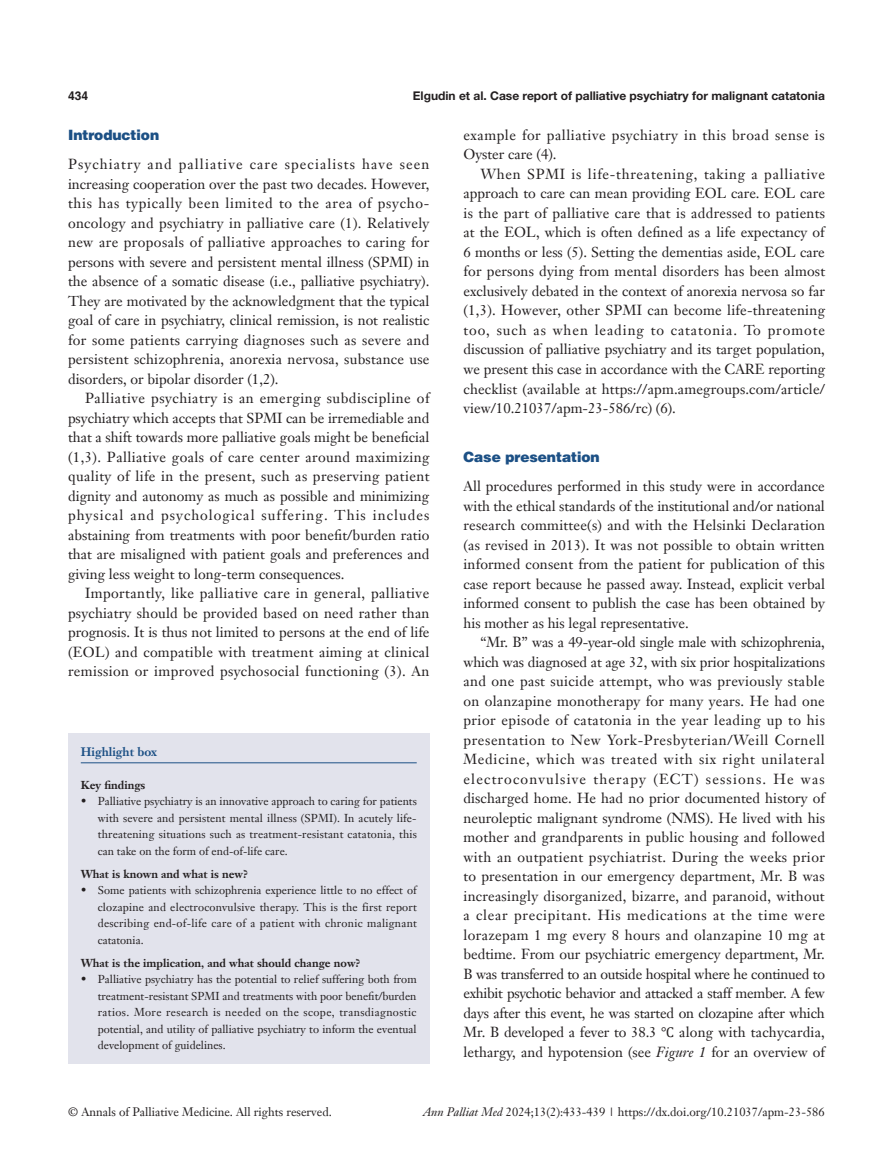
<style>
.page{position:relative;width:893px;height:1170px;background:#fff}
.page>*{position:absolute;margin:0;border:0;box-sizing:border-box;transform-origin:0 0}
.t1{font:14.25px/19.5px "Janson Text LT";letter-spacing:.005em;color:#231f20;text-align:justify}
.t2{font:14.25px/19.5px "Janson Text LT";letter-spacing:.04em;color:#231f20}
._1ji-6_5{font:900 14.25px "Helvetica";color:#1c5085}
._1ji-zhengti{font:900 14.25px "Helvetica";color:#1c5085}
.t3{font:12px "Janson Text LT";color:#231f20}
.t4{font:700 12px "Helvetica Neue LT Pro";color:#231f20}
.Cite{font:700 12px "Janson Text LT";color:#1c5085}
.t5{font:700 12px "Helvetica";color:#231f20}
.box-zhengwen{font:11.25px/16.5px "Janson Text LT";color:#231f20;text-align:justify}
.box-biaoti-1_5mm{font:700 11.25px "Janson Text LT";color:#231f20}
.box-biaoti{font:700 11.25px "Janson Text LT";color:#231f20}
.s1{font-family:"Cambria"}
.s2{font-style:italic}
</style>
<div class="page">
<div style="left:68px;top:733px;width:361px;height:330px;background:#e2e3ec"></div>
<hr style="left:81px;top:762px;width:336px;height:1px;background:#1c5085">
<p class="t5" style="left:68px;top:88px;width:22px">434</p>
<p class="t4" style="left:413px;top:88px;width:414px">Elgudin et al. Case report of palliative psychiatry for malignant catatonia</p>
<p class="_1ji-zhengti" style="left:68px;top:126px;width:93px">Introduction</p>
<p class="t1" style="left:68px;top:154px;width:363px">Psychiatry and palliative care specialists have seen increasing cooperation over the past two decades. However, this has typically been limited to the area of psycho&shy;oncology and psychiatry in palliative care (1). Relatively new are proposals of palliative approaches to caring for persons with severe and persistent mental illness (SPMI) in the absence of a somatic disease (i.e., palliative psychiatry).<br>They are motivated by the acknowledgment that the typical goal of care in psychiatry, clinical remission, is not realistic for some patients carrying diagnoses such as severe and persistent schizophrenia, anorexia nervosa, substance use disorders, or bipolar disorder (1,2).</p>
<p class="t1" style="left:68px;top:388px;width:363px;text-indent:17px">Palliative psychiatry is an emerging subdiscipline of psychiatry which accepts that SPMI can be irremediable and that a shift towards more palliative goals might be beneficial (1,3). Palliative goals of care center around maximizing quality of life in the present, such as preserving patient dignity and autonomy as much as possible and minimizing physical and psychological suffering. This includes abstaining from treatments with poor benefit/burden ratio that are misaligned with patient goals and preferences and giving less weight to long-term consequences.</p>
<p class="t1" style="left:68px;top:583px;width:363px;text-indent:17px">Importantly, like palliative care in general, palliative psychiatry should be provided based on need rather than prognosis. It is thus not limited to persons at the end of life (EOL) and compatible with treatment aiming at clinical remission or improved psychosocial functioning (3). An</p>
<p class="Cite" style="left:81px;top:744px;width:78px">Highlight box</p>
<p class="box-biaoti" style="left:81px;top:777px;width:66px">Key findings</p>
<p class="box-zhengwen" style="left:98px;top:793px;width:321px;text-indent:-17px">• Palliative psychiatry is an innovative approach to caring for patients with severe and persistent mental illness (SPMI). In acutely life&shy;threatening situations such as treatment-resistant catatonia, this can take on the form of end-of-life care.</p>
<p class="box-biaoti-1_5mm" style="left:81px;top:866px;width:169px">What is known and what is new?</p>
<p class="box-zhengwen" style="left:98px;top:882px;width:321px;text-indent:-17px">• Some patients with schizophrenia experience little to no effect of clozapine and electroconvulsive therapy. This is the first report describing end-of-life care of a patient with chronic malignant catatonia.</p>
<p class="box-biaoti-1_5mm" style="left:81px;top:955px;width:281px">What is the implication, and what should change now?</p>
<p class="box-zhengwen" style="left:98px;top:970px;width:320px;text-indent:-17px">• Palliative psychiatry has the potential to relief suffering both from treatment-resistant SPMI and treatments with poor benefit/burden ratios. More research is needed on the scope, transdiagnostic potential, and utility of palliative psychiatry to inform the eventual development of guidelines.</p>
<p class="t2" style="left:463px;top:125px;width:363px">example for palliative psychiatry in this broad sense is<br>Oyster care (4).</p>
<p class="t1" style="left:463px;top:164px;width:363px;text-indent:17px">When SPMI is life-threatening, taking a palliative approach to care can mean providing EOL care. EOL care is the part of palliative care that is addressed to patients at the EOL, which is often defined as a life expectancy of 6 months or less (5). Setting the dementias aside, EOL care for persons dying from mental disorders has been almost exclusively debated in the context of anorexia nervosa so far (1,3). However, other SPMI can become life-threatening too, such as when leading to catatonia. To promote discussion of palliative psychiatry and its target population, we present this case in accordance with the CARE reporting checklist (available at https://apm.amegroups.com/article/ view/10.21037/apm-23-586/rc) (6).</p>
<p class="_1ji-6_5" style="left:463px;top:447px;width:138px">Case presentation</p>
<p class="t1" style="left:463px;top:476px;width:363px">All procedures performed in this study were in accordance with the ethical standards of the institutional and/or national research committee(s) and with the Helsinki Declaration (as revised in 2013). It was not possible to obtain written informed consent from the patient for publication of this case report because he passed away. Instead, explicit verbal informed consent to publish the case has been obtained by his mother as his legal representative.</p>
<p class="t1" style="left:463px;top:632px;width:363px;text-indent:17px">“Mr. B” was a 49-year-old single male with schizophrenia, which was diagnosed at age 32, with six prior hospitalizations and one past suicide attempt, who was previously stable on olanzapine monotherapy for many years. He had one prior episode of catatonia in the year leading up to his presentation to New York-Presbyterian/Weill Cornell Medicine, which was treated with six right unilateral electroconvulsive therapy (ECT) sessions. He was discharged home. He had no prior documented history of neuroleptic malignant syndrome (NMS). He lived with his mother and grandparents in public housing and followed with an outpatient psychiatrist. During the weeks prior to presentation in our emergency department, Mr. B was increasingly disorganized, bizarre, and paranoid, without a clear precipitant. His medications at the time were lorazepam 1 mg every 8 hours and olanzapine 10 mg at bedtime. From our psychiatric emergency department, Mr.<br>B was transferred to an outside hospital where he continued to exhibit psychotic behavior and attacked a staff member. A few days after this event, he was started on clozapine after which Mr. B developed a fever to 38.3 <span class="s1">℃</span> along with tachycardia, lethargy, and hypotension (see <span class="s2">Figure 1</span> for an overview of</p>
<p class="t3" style="left:68px;top:1104px;width:265px">© Annals of Palliative Medicine. All rights reserved.</p>
<p class="t3" style="left:423px;top:1104px;width:403px"><span class="s2">Ann Palliat Med</span> 2024;13(2):433-439 | https://dx.doi.org/10.21037/apm-23-586</p>
</div>
